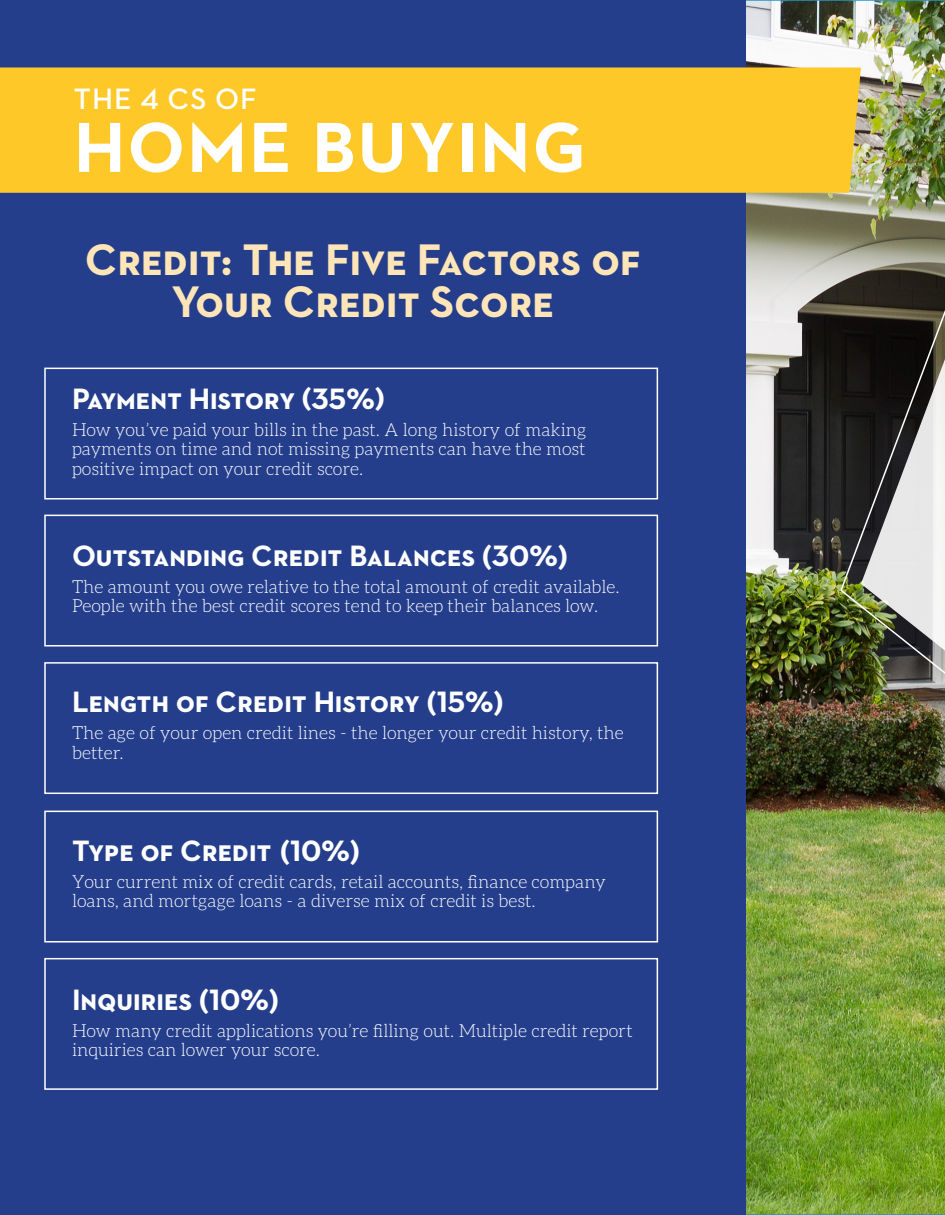
<style>
.page{position:relative;width:945px;height:1215px;background:#fff}
.page>*{position:absolute;margin:0;border:0;box-sizing:border-box;transform-origin:0 0}
.t1{font:700 72px "Neutraface 2 Text";letter-spacing:.03em;color:#fff}
.t2{font:700 45px "Neutraface 2 Text";color:#fee5b8}
.t3{font:700 30px "Neutraface 2 Text";color:#fff}
.t4{font:600 30px "Neutraface 2 Text";letter-spacing:.03em;color:#fff}
.t5{font:300 18px/19.5px "Aleo";color:#fff}
</style>
<div class="page">
<img style="left:745px;top:0;width:200px;height:1215px">
<div style="left:0;top:0;width:745px;height:1215px;background:#243e8c"></div>
<img style="left:839px;top:0;width:106px;height:1006px">
<div style="left:0;top:68px;width:861px;height:125px;background:#fec829"></div>
<div style="left:44px;top:368px;width:614px;height:132px;border:2px solid #fff"></div>
<div style="left:44px;top:515px;width:614px;height:132px;border:2px solid #fff"></div>
<div style="left:44px;top:662px;width:614px;height:132px;border:2px solid #fff"></div>
<div style="left:44px;top:811px;width:614px;height:132px;border:2px solid #fff"></div>
<div style="left:44px;top:958px;width:614px;height:132px;border:2px solid #fff"></div>
<p class="t4" style="left:74px;top:80px;width:184px">THE 4 CS OF</p>
<p class="t1" style="left:74px;top:101px;width:513px">HOME BUYING</p>
<p class="t2" style="left:85px;top:231px;width:558px">Credit: The Five Factors of</p>
<p class="t2" style="left:171px;top:273px;width:384px">Your Credit Score</p>
<p class="t3" style="left:72px;top:379px;width:315px">Payment History (35%)</p>
<p class="t5" style="left:72px;top:420px;width:516px;text-align:justify">How you’ve paid your bills in the past. A long history of making payments on time and not missing payments can have the most positive impact on your credit score.</p>
<p class="t3" style="left:72px;top:536px;width:498px">Outstanding Credit Balances (30%)</p>
<p class="t5" style="left:72px;top:577px;width:549px">The amount you owe relative to the total amount of credit available.<br>People with the best credit scores tend to keep their balances low.</p>
<p class="t3" style="left:72px;top:683px;width:433px">Length of Credit History (15%)</p>
<p class="t5" style="left:72px;top:723px;width:553px">The age of your open credit lines - the longer your credit history, the better.</p>
<p class="t3" style="left:72px;top:831px;width:290px">Type of Credit (10%)</p>
<p class="t5" style="left:72px;top:871px;width:535px">Your current mix of credit cards, retail accounts, finance company loans, and mortgage loans - a diverse mix of credit is best.</p>
<p class="t3" style="left:72px;top:980px;width:209px">Inquiries (10%)</p>
<p class="t5" style="left:72px;top:1021px;width:562px">How many credit applications you’re filling out. Multiple credit report inquiries can lower your score.</p>
</div>
